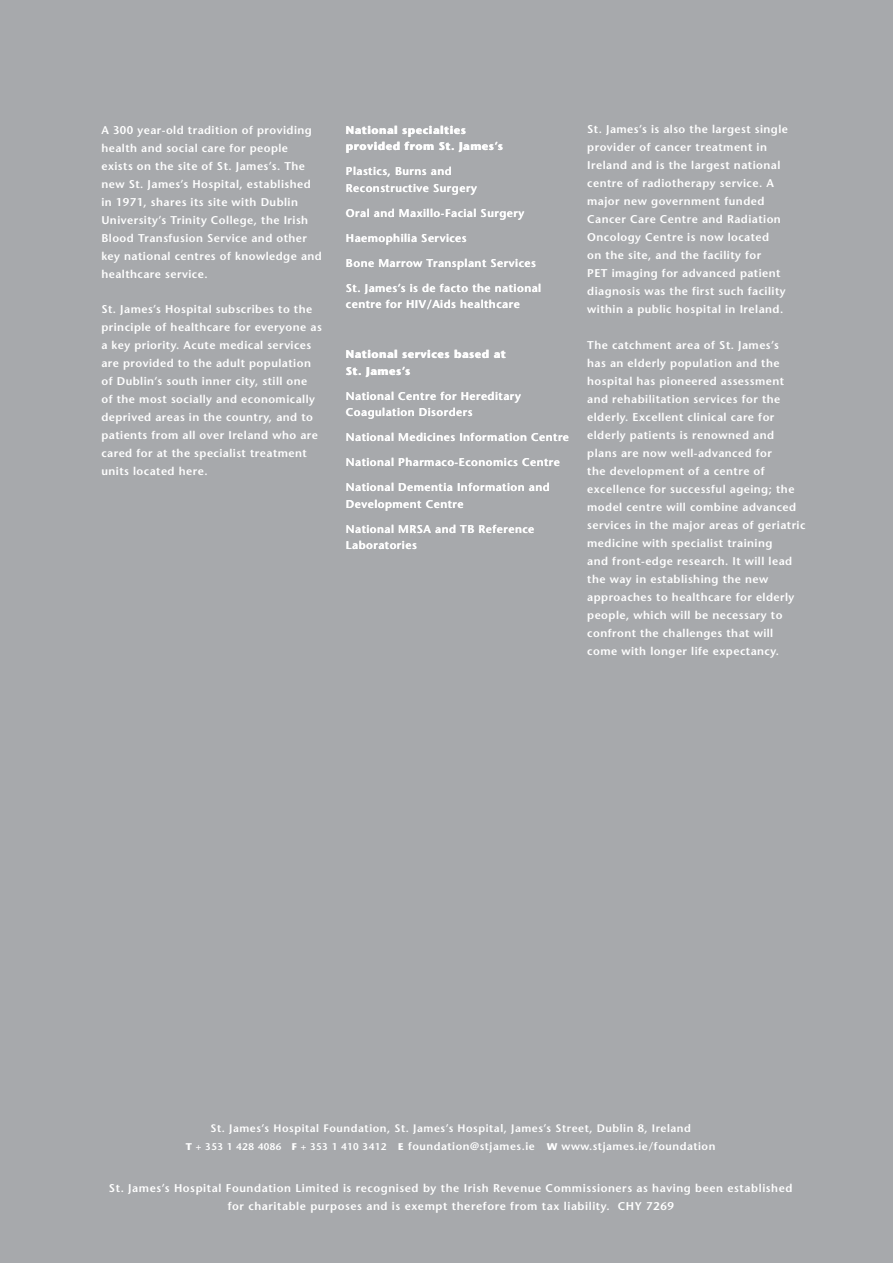
<style>
.page{position:relative;width:893px;height:1263px;background:#a7a9ac}
.page>*{position:absolute;margin:0;border:0;box-sizing:border-box;transform-origin:0 0}
.t1{font:600 11.25px/18px "Stone Sans";letter-spacing:.04em;color:#fff}
.t2{font:700 11.25px/16.5px "Stone Sans";letter-spacing:.04em;color:#fff}
.t3{font:600 10.8px/18px "Stone Sans";letter-spacing:.05em;color:#fff;text-align:center}
.s1{font-weight:700;font-size:9.75px}
.s2{font-size:9.75px}
</style>
<div class="page">
<p class="t1" style="left:101px;top:120px;width:222px">A 300 year-old tradition of providing health and social care for people exists on the site of St. James’s. The new St. James’s Hospital, established in 1971, shares its site with Dublin University’s Trinity College, the Irish Blood Transfusion Service and other key national centres of knowledge and healthcare service.</p>
<p class="t1" style="left:101px;top:300px;width:222px">St. James’s Hospital subscribes to the principle of healthcare for everyone as a key priority. Acute medical services are provided to the adult population of Dublin’s south inner city, still one<br>of the most socially and economically deprived areas in the country, and to patients from all over Ireland who are cared for at the specialist treatment units located here.</p>
<p class="t2" style="left:346px;top:121px;width:159px">National specialties provided from St. James’s</p>
<p class="t1" style="left:346px;top:163px;width:133px;line-height:16.5px">Plastics, Burns and<br>Reconstructive Surgery</p>
<p class="t1" style="left:346px;top:204px;width:180px">Oral and Maxillo-Facial Surgery</p>
<p class="t1" style="left:346px;top:229px;width:122px">Haemophilia Services</p>
<p class="t1" style="left:346px;top:254px;width:191px">Bone Marrow Transplant Services</p>
<p class="t1" style="left:346px;top:279px;width:197px;line-height:16.5px">St. James’s is de facto the national centre for HIV/Aids healthcare</p>
<p class="t2" style="left:346px;top:346px;width:162px">National services based at<br>St. James’s</p>
<p class="t1" style="left:346px;top:387px;width:176px;line-height:16.5px">National Centre for Hereditary<br>Coagulation Disorders</p>
<p class="t1" style="left:346px;top:428px;width:225px">National Medicines Information Centre</p>
<p class="t1" style="left:346px;top:453px;width:216px">National Pharmaco-Economics Centre</p>
<p class="t1" style="left:346px;top:479px;width:205px;line-height:16.5px">National Dementia Information and<br>Development Centre</p>
<p class="t1" style="left:346px;top:520px;width:190px;line-height:16.5px">National MRSA and TB Reference<br>Laboratories</p>
<p class="t1" style="left:587px;top:120px;width:202px">St. James’s is also the largest single provider of cancer treatment in Ireland and is the largest national centre of radiotherapy service. A major new government funded Cancer Care Centre and Radiation Oncology Centre is now located<br>on the site, and the facility for<br>PET imaging for advanced patient diagnosis was the first such facility within a public hospital in Ireland.</p>
<p class="t1" style="left:587px;top:335px;width:220px">The catchment area of St. James’s<br>has an elderly population and the hospital has pioneered assessment and rehabilitation services for the elderly. Excellent clinical care for elderly patients is renowned and plans are now well-advanced for<br>the development of a centre of excellence for successful ageing; the model centre will combine advanced services in the major areas of geriatric medicine with specialist training<br>and front-edge research. It will lead the way in establishing the new approaches to healthcare for elderly people, which will be necessary to confront the challenges that will come with longer life expectancy.</p>
<p class="t3" style="left:186px;top:1119px;width:531px">St. James’s Hospital Foundation, St. James’s Hospital, James’s Street, Dublin 8, Ireland<br><span class="s1">T</span> <span class="s2">+ 353 1 428 4086</span> <span class="s1">F</span> <span class="s2">+ 353 1 410 3412</span> <span class="s1">E</span> foundation@stjames.ie <span class="s1">W</span> www.stjames.ie/foundation</p>
<p class="t1" style="left:109px;top:1179px;width:685px;text-align:center">St. James’s Hospital Foundation Limited is recognised by the Irish Revenue Commissioners as having been established for charitable purposes and is exempt therefore from tax liability. CHY 7269</p>
</div>
